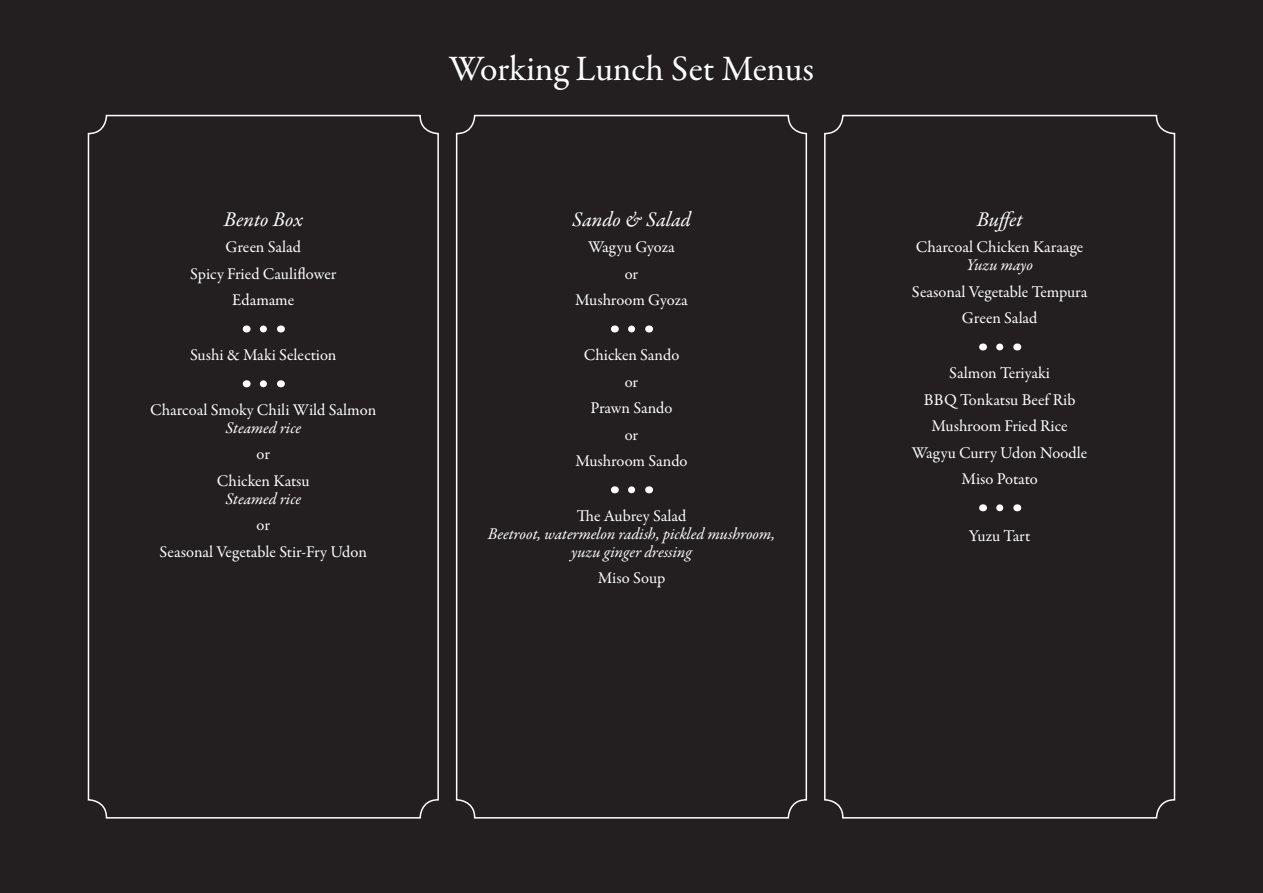
<style>
.page{position:relative;width:1263px;height:893px;background:#231f20}
.page>*{position:absolute;margin:0;border:0;box-sizing:border-box;transform-origin:0 0}
.t1{font:36px "Garamond Premr Pro";letter-spacing:-.01em;color:#fff}
.t2{font:italic 21px "Garamond Premr Pro";color:#fff}
.t3{font:16.5px/18px "Garamond Premr Pro";color:#fff;text-align:center}
.t4{font:italic 16.5px/18px "Garamond Premr Pro";letter-spacing:-.005em;color:#fff;text-align:center}
.s1{font-style:italic}
.s2{font-style:normal}
</style>
<div class="page">
<svg style="left:263px;top:325px;width:4px;height:7px"></svg>
<svg style="left:263px;top:380px;width:4px;height:7px"></svg>
<div style="left:88px;top:115px;width:351px;height:704px;border:2px solid #fff;border-radius:18px"></div>
<svg style="left:631px;top:325px;width:4px;height:7px"></svg>
<svg style="left:631px;top:486px;width:5px;height:7px"></svg>
<div style="left:456px;top:115px;width:351px;height:704px;border:2px solid #fff;border-radius:18px"></div>
<svg style="left:1000px;top:343px;width:4px;height:7px"></svg>
<svg style="left:1000px;top:504px;width:4px;height:7px"></svg>
<div style="left:824px;top:115px;width:351px;height:704px;border:2px solid #fff;border-radius:18px"></div>
<p class="t2" style="left:224px;top:206px;width:81px">Bento Box</p>
<p class="t3" style="left:226px;top:238px;width:77px">Green Salad</p>
<p class="t3" style="left:190px;top:265px;width:148px">Spicy Fried Cauliflower</p>
<p class="t3" style="left:232px;top:291px;width:63px">Edamame</p>
<p class="t3" style="left:190px;top:346px;width:148px">Sushi &amp; Maki Selection</p>
<p class="t3" style="left:150px;top:401px;width:227px">Charcoal Smoky Chili Wild Salmon<br><span class="s1">Steamed rice</span></p>
<p class="t3" style="left:257px;top:446px;width:15px">or</p>
<p class="t3" style="left:217px;top:472px;width:94px">Chicken Katsu<br><span class="s1">Steamed rice</span></p>
<p class="t3" style="left:257px;top:517px;width:15px">or</p>
<p class="t3" style="left:160px;top:543px;width:209px">Seasonal Vegetable Stir-Fry Udon</p>
<p class="t1" style="left:449px;top:47px;width:367px">Working Lunch Set Menus</p>
<p class="t2" style="left:572px;top:206px;width:120px">Sando &amp; Salad</p>
<p class="t3" style="left:588px;top:238px;width:88px">Wagyu Gyoza</p>
<p class="t3" style="left:625px;top:265px;width:15px">or</p>
<p class="t3" style="left:575px;top:291px;width:114px">Mushroom Gyoza</p>
<p class="t3" style="left:584px;top:346px;width:97px">Chicken Sando</p>
<p class="t3" style="left:625px;top:373px;width:15px">or</p>
<p class="t3" style="left:590px;top:399px;width:83px">Prawn Sando</p>
<p class="t3" style="left:625px;top:426px;width:15px">or</p>
<p class="t3" style="left:575px;top:452px;width:114px">Mushroom Sando</p>
<p class="t4" style="left:488px;top:508px;width:289px"><span class="s2">The Aubrey Salad<br></span>Beetroot, watermelon radish, pickled mushroom, yuzu ginger dressing</p>
<p class="t3" style="left:598px;top:570px;width:69px">Miso Soup</p>
<p class="t2" style="left:977px;top:206px;width:47px">Buffet</p>
<p class="t3" style="left:916px;top:238px;width:169px">Charcoal Chicken Karaage<br><span class="s1">Yuzu mayo</span></p>
<p class="t3" style="left:912px;top:283px;width:177px">Seasonal Vegetable Tempura</p>
<p class="t3" style="left:962px;top:309px;width:77px">Green Salad</p>
<p class="t3" style="left:949px;top:364px;width:102px">Salmon Teriyaki</p>
<p class="t3" style="left:924px;top:391px;width:153px">BBQ Tonkatsu Beef Rib</p>
<p class="t3" style="left:931px;top:417px;width:138px">Mushroom Fried Rice</p>
<p class="t3" style="left:912px;top:444px;width:177px">Wagyu Curry Udon Noodle</p>
<p class="t3" style="left:961px;top:470px;width:78px">Miso Potato</p>
<p class="t3" style="left:969px;top:527px;width:63px">Yuzu Tart</p>
</div>
